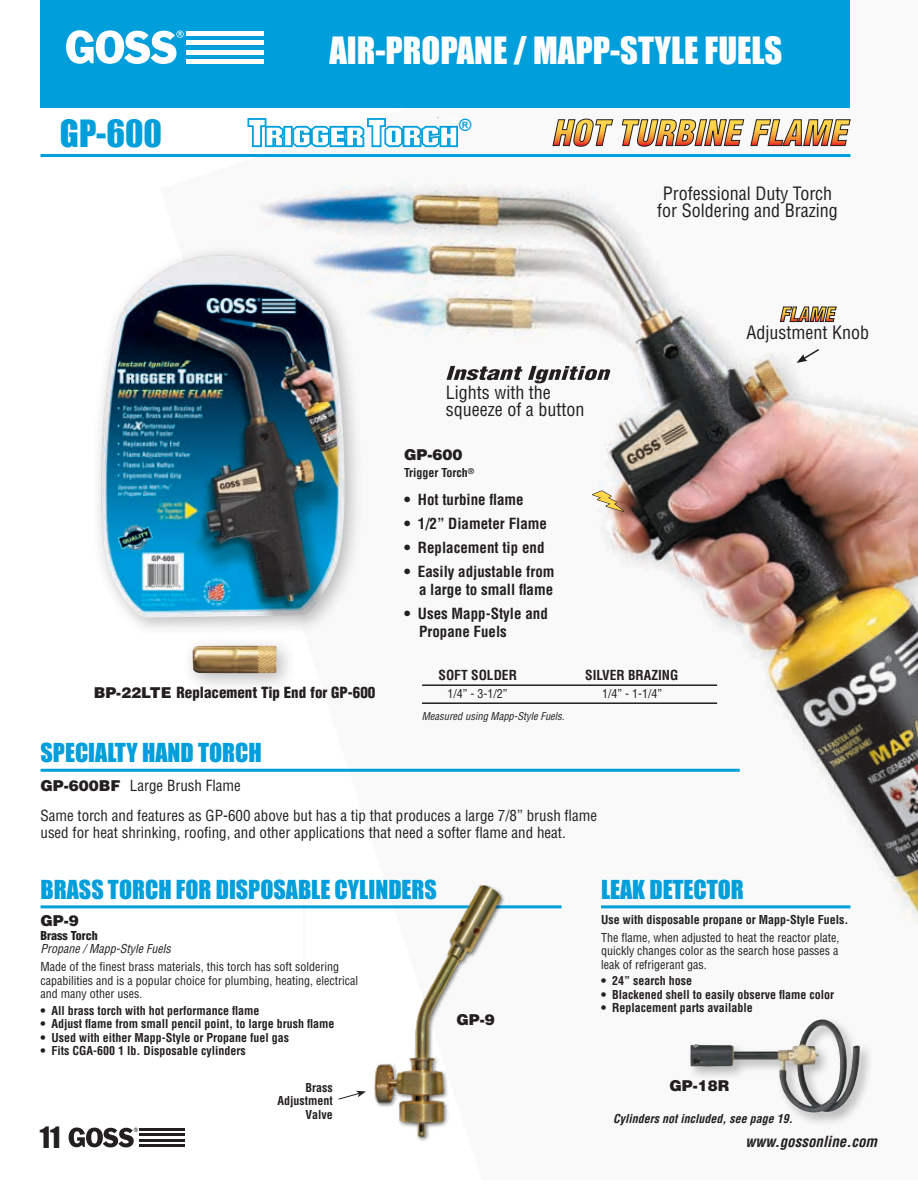
<style>
.page{position:relative;width:918px;height:1188px;background:#fff}
.page>*{position:absolute;margin:0;border:0;box-sizing:border-box;transform-origin:0 0}
.t1{font:48px "Impact";color:#fff}
.t2{font:34.5px "Impact";color:#fff}
.t3{font:34.5px "Impact";color:#009fdb}
.t4{font:27px "Impact";color:#231f20}
.t5{font:24px "Impact";color:#009fdb}
.t6{font:condensed 18px/16.5px "Helvetica";color:#231f20;text-align:center}
.t7{font:16.5px "Impact";color:#009fdb}
.t8{font:condensed 15px/30px "Helvetica";color:#231f20}
.t9{font:700 condensed 15px/18px "Helvetica";color:#231f20}
.t10{font:900 condensed 15px "Helvetica";color:#231f20}
.t11{font:900 15px "Helvetica";color:#231f20}
.t12{font:italic 700 condensed 15px "Helvetica";color:#231f20}
.t13{font:700 condensed 13.5px "Helvetica";color:#231f20}
.t14{font:700 condensed 12px/13.5px "Helvetica";color:#231f20;text-align:right}
.t15{font:condensed 12px/13.5px "Helvetica";color:#231f20}
.t16{font:italic 700 condensed 12px "Helvetica";color:#231f20}
.t17{font:italic condensed 12px "Helvetica";color:#231f20}
.t18{font:900 condensed 12px "Helvetica";color:#231f20}
.t19{font:italic condensed 10.5px "Helvetica";color:#231f20}
.s1{font-stretch:normal}
.s2{font-weight:900;font-stretch:normal}
</style>
<div class="page">
<hr style="left:139px;top:1128px;width:46px;height:3px;background:#231f20">
<hr style="left:139px;top:1134px;width:46px;height:2px;background:#231f20">
<hr style="left:139px;top:1139px;width:46px;height:3px;background:#231f20">
<hr style="left:139px;top:1144px;width:46px;height:3px;background:#231f20">
<svg style="left:69px;top:1128px;width:69px;height:19px"></svg>
<img style="left:160px;top:117px;width:758px;height:1017px">
<hr style="left:40px;top:154px;width:810px;height:3px;background:#009fdb">
<div style="left:40px;top:0;width:810px;height:108px;background:#009fdb"></div>
<div style="left:186px;top:31px;width:77px;height:5px;background:#fff"></div>
<hr style="left:186px;top:41px;width:77px;height:4px;background:#fff">
<hr style="left:186px;top:50px;width:77px;height:4px;background:#fff">
<div style="left:186px;top:59px;width:77px;height:5px;background:#fff"></div>
<svg style="left:66px;top:30px;width:118px;height:34px"></svg>
<svg style="left:553px;top:119px;width:60px;height:28px"></svg>
<svg style="left:622px;top:119px;width:122px;height:28px"></svg>
<svg style="left:750px;top:118px;width:100px;height:28px"></svg>
<svg style="left:780px;top:306px;width:57px;height:16px"></svg>
<svg style="left:446px;top:366px;width:165px;height:19px"></svg>
<div style="left:91px;top:245px;width:274px;height:392px;background:#231f20;opacity:.3"></div>
<img style="left:100px;top:255px;width:246px;height:363px">
<svg style="left:592px;top:490px;width:32px;height:22px"></svg>
<div style="left:182px;top:635px;width:115px;height:58px;background:#231f20;opacity:.3"></div>
<img style="left:193px;top:646px;width:84px;height:27px">
<hr style="left:422px;top:684px;width:295px;height:2px;background:#231f20">
<hr style="left:422px;top:702px;width:295px;height:2px;background:#231f20">
<hr style="left:41px;top:905px;width:521px;height:3px;background:#009fdb">
<hr style="left:41px;top:769px;width:699px;height:3px;background:#009fdb">
<hr style="left:601px;top:905px;width:249px;height:3px;background:#009fdb">
<div style="left:687px;top:1016px;width:187px;height:111px;background:#231f20;opacity:.3"></div>
<img style="left:690px;top:1019px;width:170px;height:94px">
<svg style="left:248px;top:118px;width:210px;height:29px"></svg>
<svg style="left:796px;top:348px;width:25px;height:15px"></svg>
<img style="left:303px;top:876px;width:271px;height:266px">
<h2 class="t3" style="left:60px;top:107px;width:104px">GP-600</h2>
<h1 class="t1" style="left:353px;top:10px;width:470px">AIR-PROPANE EQUIPMENT</h1>
<h2 class="t2" style="left:329px;top:24px;width:454px">AIR-PROPANE / MAPP-STYLE FUELS</h2>
<h3 class="t7" style="left:459px;top:111px;width:14px">®</h3>
<h3 class="t6" style="left:446px;top:384px;width:140px;text-align:left">Lights with the squeeze of a button</h3>
<p class="t11" style="left:404px;top:445px;width:60px">GP-600</p>
<p class="t14" style="left:404px;top:466px;width:72px">Trigger Torch<sup>®</sup></p>
<p class="t9" style="left:404px;top:491px;width:121px">• Hot turbine flame</p>
<p class="t9" style="left:404px;top:515px;width:144px">• 1/2” Diameter Flame</p>
<p class="t9" style="left:404px;top:542px;width:142px;line-height:12px">• Replacement tip end -</p>
<p class="t9" style="left:404px;top:563px;width:152px;text-align:right">• Easily adjustable from a large to small flame</p>
<p class="t9" style="left:419px;top:605px;width:130px;text-indent:-15px">• Uses Mapp-Style and<br>Propane Fuels</p>
<h3 class="t6" style="left:657px;top:185px;width:182px">Professional Duty Torch for Soldering and Brazing</h3>
<h3 class="t6" style="left:747px;top:324px;width:124px">Adjustment Knob</h3>
<p class="t10" style="left:94px;top:684px;width:283px"><span class="s1">BP-22LTE</span> Replacement Tip End for GP-600</p>
<h3 class="t5" style="left:41px;top:734px;width:223px">SPECIALTY HAND TORCH</h3>
<p class="t13" style="left:439px;top:667px;width:80px">SOFT SOLDER</p>
<p class="t13" style="left:585px;top:667px;width:95px">SILVER BRAZING</p>
<p class="t15" style="left:448px;top:687px;width:61px">1/4” - 3-1/2”</p>
<p class="t15" style="left:602px;top:687px;width:61px">1/4” - 1-1/4”</p>
<p class="t19" style="left:422px;top:710px;width:144px">Measured using Mapp-Style Fuels.</p>
<p class="t8" style="left:40px;top:770px;width:558px"><span class="s2">GP-600BF</span> Large Brush Flame<br>Same torch and features as GP-600 above but has a tip that produces a large 7/8” brush flame</p>
<p class="t8" style="left:40px;top:817px;width:527px">used for heat shrinking, roofing, and other applications that need a softer flame and heat.</p>
<h3 class="t5" style="left:41px;top:871px;width:398px">BRASS TORCH FOR DISPOSABLE CYLINDERS</h3>
<h3 class="t5" style="left:601px;top:871px;width:144px">LEAK DETECTOR</h3>
<p class="t11" style="left:40px;top:911px;width:40px">GP-9</p>
<p class="t18" style="left:40px;top:928px;width:59px">Brass Torch</p>
<p class="t17" style="left:40px;top:941px;width:132px">Propane / Mapp-Style Fuels</p>
<p class="t15" style="left:40px;top:960px;width:319px">Made of the finest brass materials, this torch has soft soldering capabilities and is a popular choice for plumbing, heating, electrical and many other uses.</p>
<p class="t14" style="left:40px;top:1003px;width:221px">• All brass torch with hot performance flame</p>
<p class="t14" style="left:40px;top:1017px;width:296px">• Adjust flame from small pencil point, to large brush flame</p>
<p class="t14" style="left:40px;top:1030px;width:250px">• Used with either Mapp-Style or Propane fuel gas</p>
<p class="t14" style="left:40px;top:1044px;width:207px">• Fits CGA-600 1 lb. Disposable cylinders</p>
<p class="t11" style="left:456px;top:1010px;width:40px">GP-9</p>
<p class="t14" style="left:601px;top:913px;width:249px">Use with disposable propane or Mapp-Style Fuels.</p>
<p class="t15" style="left:601px;top:930px;width:240px;text-align:justify">The flame, when adjusted to heat the reactor plate, quickly changes color as the search hose passes a leak of refrigerant gas.</p>
<p class="t14" style="left:601px;top:974px;width:93px">• 24” search hose</p>
<p class="t14" style="left:601px;top:988px;width:235px">• Blackened shell to easily observe flame color</p>
<p class="t14" style="left:601px;top:1001px;width:153px">• Replacement parts available</p>
<h3 class="t4" style="left:40px;top:1116px;width:22px">11</h3>
<p class="t14" style="left:277px;top:1081px;width:57px">Brass<br>Adjustment<br>Valve</p>
<p class="t11" style="left:669px;top:1076px;width:61px">GP-18R</p>
<p class="t16" style="left:613px;top:1112px;width:181px">Cylinders not included, see page 19.</p>
<p class="t12" style="left:745px;top:1132px;width:133px">www.gossonline.com</p>
</div>
